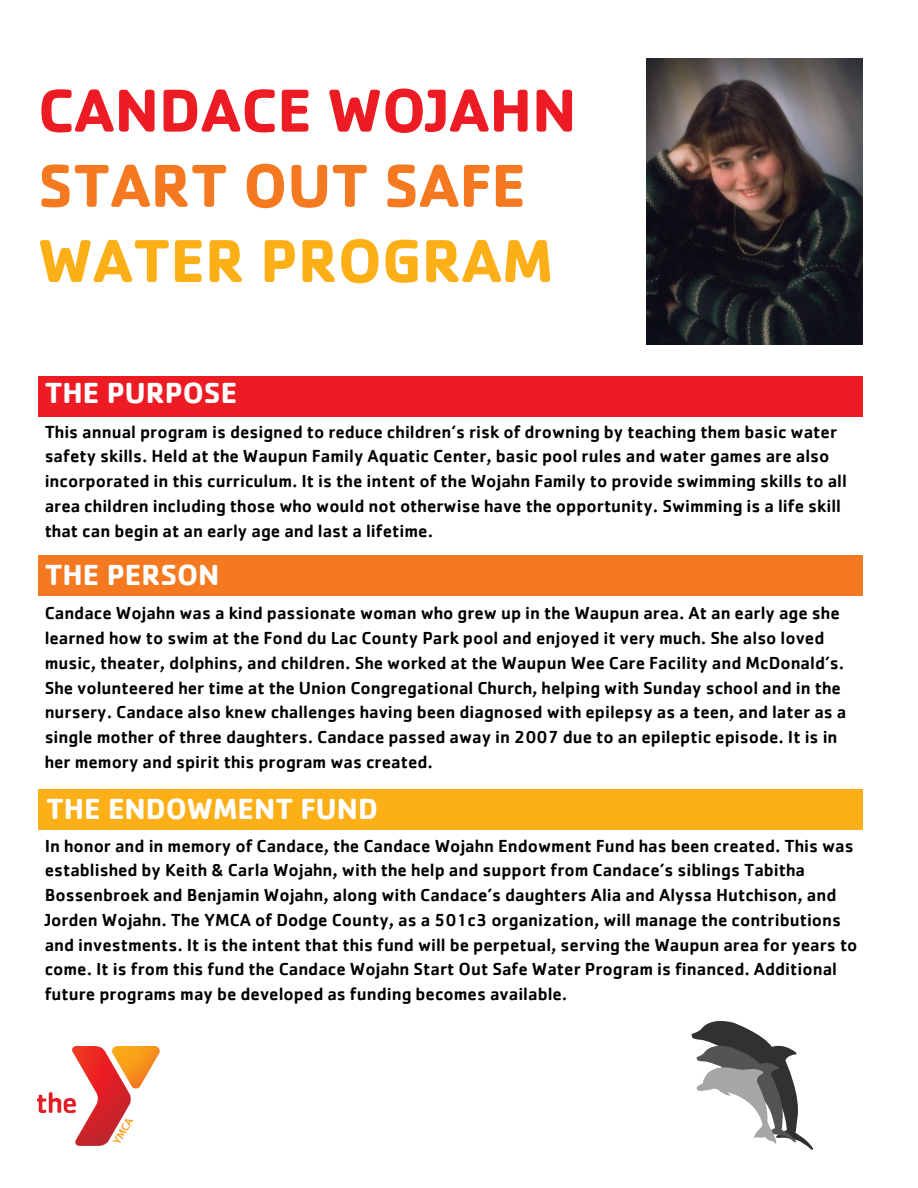
<style>
.page{position:relative;width:918px;height:1188px;background:#fff}
.page>*{position:absolute;margin:0;border:0;box-sizing:border-box;transform-origin:0 0}
.t1{font:700 62.7px "Cachet";color:#ed1c24}
.t2{font:700 62.7px "Cachet";color:#f47920}
.t3{font:700 62.7px "Cachet";color:#fcaf17}
.t4{font:700 30px "Cachet";color:#fff}
.t5{font:500 18px/24.8px "Cachet";color:#000}
</style>
<div class="page">
<img style="left:647px;top:58px;width:216px;height:287px">
<svg style="left:691px;top:1020px;width:122px;height:130px"></svg>
<div style="left:38px;top:376px;width:824px;height:40px;background:#ed1c24"></div>
<div style="left:38px;top:556px;width:824px;height:40px;background:#f47920"></div>
<div style="left:38px;top:790px;width:824px;height:40px;background:#fcaf17"></div>
<img style="left:38px;top:1047px;width:122px;height:99px">
<h1 class="t1" style="left:38px;top:70px;width:540px">CANDACE WOJAHN</h1>
<h1 class="t2" style="left:38px;top:145px;width:489px">START OUT SAFE</h1>
<h1 class="t3" style="left:38px;top:220px;width:517px">WATER PROGRAM</h1>
<h2 class="t4" style="left:45px;top:374px;width:194px">THE PURPOSE</h2>
<p class="t5" style="left:45px;top:418px;width:804px">This annual program is designed to reduce children’s risk of drowning by teaching them basic water safety skills. Held at the Waupun Family Aquatic Center, basic pool rules and water games are also incorporated in this curriculum. It is the intent of the Wojahn Family to provide swimming skills to all area children including those who would not otherwise have the opportunity. Swimming is a life skill that can begin at an early age and last a lifetime.</p>
<h2 class="t4" style="left:45px;top:556px;width:176px">THE PERSON</h2>
<p class="t5" style="left:45px;top:600px;width:803px">Candace Wojahn was a kind passionate woman who grew up in the Waupun area. At an early age she learned how to swim at the Fond du Lac County Park pool and enjoyed it very much. She also loved music, theater, dolphins, and children. She worked at the Waupun Wee Care Facility and McDonald’s.<br>She volunteered her time at the Union Congregational Church, helping with Sunday school and in the nursery. Candace also knew challenges having been diagnosed with epilepsy as a teen, and later as a single mother of three daughters. Candace passed away in 2007 due to an epileptic episode. It is in her memory and spirit this program was created.</p>
<h2 class="t4" style="left:46px;top:790px;width:333px">THE ENDOWMENT FUND</h2>
<p class="t5" style="left:45px;top:833px;width:814px">In honor and in memory of Candace, the Candace Wojahn Endowment Fund has been created. This was established by Keith &amp; Carla Wojahn, with the help and support from Candace’s siblings Tabitha Bossenbroek and Benjamin Wojahn, along with Candace’s daughters Alia and Alyssa Hutchison, and Jorden Wojahn. The YMCA of Dodge County, as a 501c3 organization, will manage the contributions and investments. It is the intent that this fund will be perpetual, serving the Waupun area for years to come. It is from this fund the Candace Wojahn Start Out Safe Water Program is financed. Additional future programs may be developed as funding becomes available.</p>
</div>
